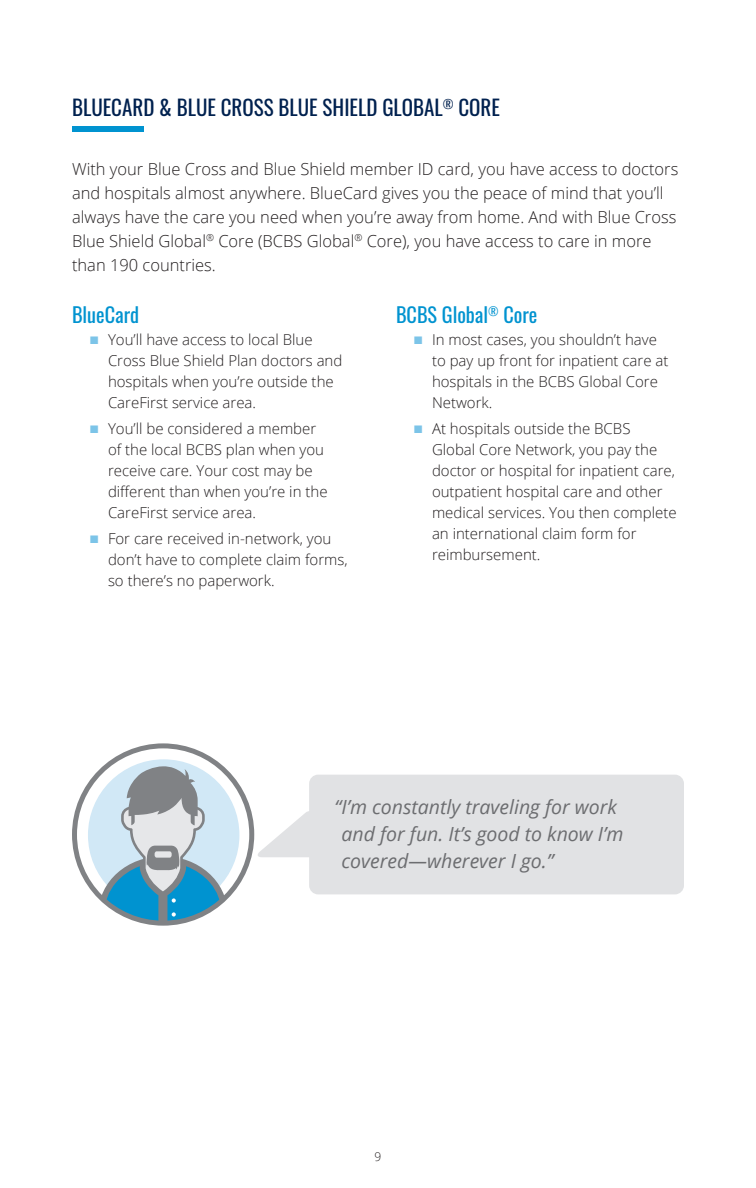
<style>
.page{position:relative;width:756px;height:1188px;background:#fff}
.page>*{position:absolute;margin:0;border:0;box-sizing:border-box;transform-origin:0 0}
.OE-Page_Intro{font:21px "Oswald";color:#00214f}
.OE-H2_Header{font:20.25px "Oswald";color:#0093d0}
.New_questions{font:italic 19.5px/27px "Open Sans";color:#6c6d70}
.OE-Larger_Body{font:300 16.5px/24px "Open Sans";color:#231f20}
.t1{font:300 15px/21px "Open Sans";color:#231f20}
.OE-BodyText{font:300 12px "Open Sans";color:#231f20}
.s1{color:#7cc4e8}
</style>
<div class="page">
<div style="left:72px;top:126px;width:72px;height:6px;background:#0093d0"></div>
<div style="left:88px;top:759px;width:151px;height:152px;background:#d1e8f6;border-radius:50%"></div>
<svg style="left:99px;top:766px;width:128px;height:155px"></svg>
<div style="left:72px;top:743px;width:182px;height:183px;border:5px solid #808285;border-radius:50%"></div>
<svg style="left:258px;top:811px;width:51px;height:46px"></svg>
<div style="left:309px;top:775px;width:375px;height:119px;background:#e1e2e4;border-radius:9px"></div>
<p class="OE-Page_Intro" style="left:72px;top:89px;width:430px">BLUECARD &amp; BLUE CROSS BLUE SHIELD GLOBAL<sup>®</sup> CORE</p>
<p class="OE-Larger_Body" style="left:72px;top:156px;width:608px">With your Blue Cross and Blue Shield member ID card, you have access to doctors and hospitals almost anywhere. BlueCard gives you the peace of mind that you’ll always have the care you need when you’re away from home. And with Blue Cross Blue Shield Global<sup>®</sup> Core (BCBS Global<sup>®</sup> Core), you have access to care in more than 190 countries.</p>
<p class="OE-H2_Header" style="left:72px;top:296px;width:69px">BlueCard</p>
<p class="t1" style="left:108px;top:329px;width:236px;text-indent:-18px"><span class="s1">■</span> You’ll have access to local Blue<br>Cross Blue Shield Plan doctors and hospitals when you’re outside the<br>CareFirst service area.</p>
<p class="t1" style="left:108px;top:418px;width:221px;text-indent:-18px"><span class="s1">■</span> You’ll be considered a member of the local BCBS plan when you receive care. Your cost may be different than when you’re in the<br>CareFirst service area.</p>
<p class="t1" style="left:108px;top:527px;width:241px;text-indent:-18px"><span class="s1">■</span> For care received in-network, you don’t have to complete claim forms, so there’s no paperwork.</p>
<p class="OE-H2_Header" style="left:396px;top:296px;width:143px">BCBS Global<sup>®</sup> Core</p>
<p class="t1" style="left:432px;top:329px;width:238px;text-indent:-18px"><span class="s1">■</span> In most cases, you shouldn’t have to pay up front for inpatient care at hospitals in the BCBS Global Core<br>Network.</p>
<p class="t1" style="left:432px;top:418px;width:246px;text-indent:-18px"><span class="s1">■</span> At hospitals outside the BCBS<br>Global Core Network, you pay the doctor or hospital for inpatient care, outpatient hospital care and other medical services. You then complete an international claim form for reimbursement.</p>
<p class="New_questions" style="left:341px;top:793px;width:284px;text-indent:-7px">“I’m constantly traveling for work and for fun. It’s good to know I’m covered—wherever I go.”</p>
<p class="OE-BodyText" style="left:375px;top:1149px;width:8px">9</p>
</div>
